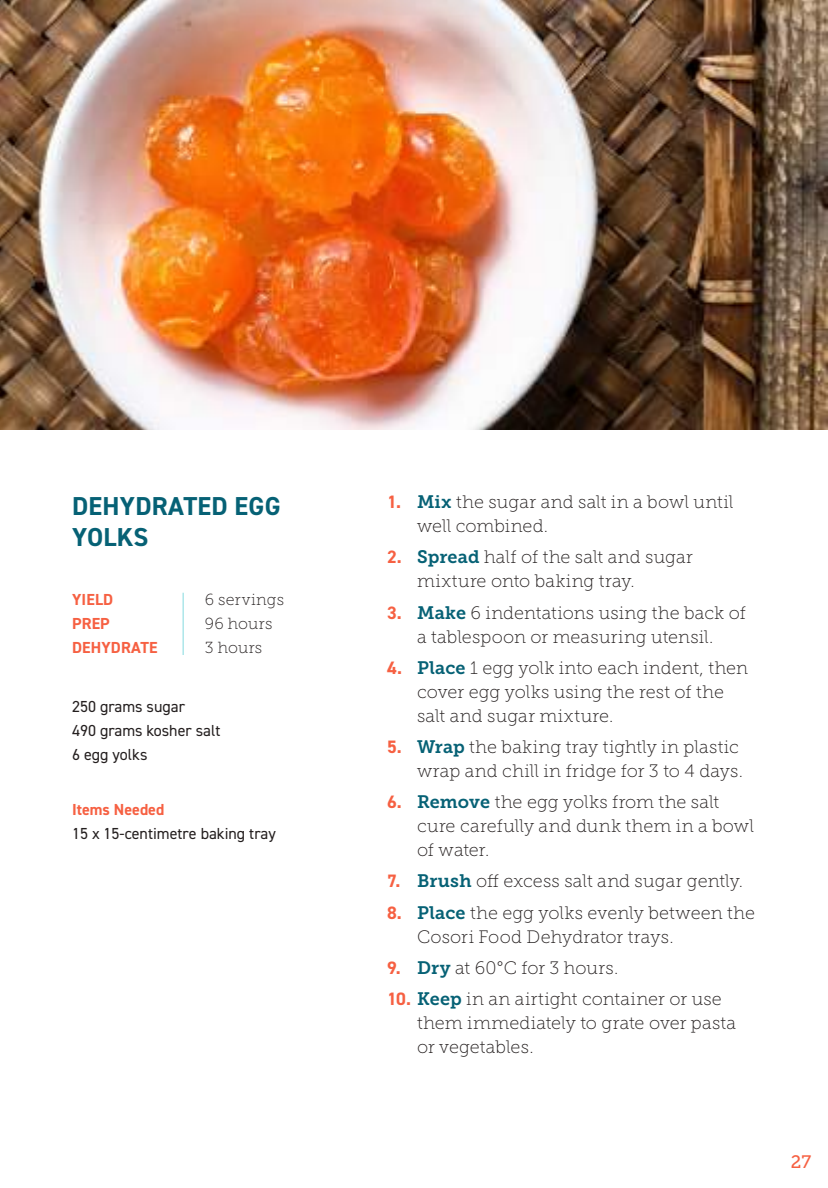
<style>
.page{position:relative;width:828px;height:1188px;background:#fff}
.page>*{position:absolute;margin:0;border:0;box-sizing:border-box;transform-origin:0 0}
.t1{font:700 26px/31.2px "DIN2014";letter-spacing:.01em;color:#066175}
.t2{font:18px/24px "Museo Slab 100";letter-spacing:.005em;color:#241f1f}
.t3{font:18px "Museo Slab 500";color:#f66042}
.t4{font:16px/24px "DIN2014";color:#241f1f}
.t5{font:700 16px/24px "DIN2014";letter-spacing:.01em;color:#f66042}
.t6{font:16px/24px "Museo Slab 100";letter-spacing:.015em;color:#241f1f}
.s1{font-family:"DIN2014";font-weight:700;color:#f66042}
.s2{font-family:"Museo Slab 700";color:#066175}
</style>
<div class="page">
<img style="left:0;top:0;width:828px;height:430px">
<hr style="left:183px;top:593px;width:1px;height:62px;background:#84dadf">
<h1 class="t1" style="left:72px;top:490px;width:210px">DEHYDRATED EGG<br>YOLKS</h1>
<p class="t5" style="left:72px;top:587px;width:87px">YIELD<br>PREP<br>DEHYDRATE</p>
<p class="t6" style="left:205px;top:587px;width:81px">6 servings<br>96 hours<br>3 hours</p>
<p class="t4" style="left:72px;top:694px;width:150px">250 grams sugar<br>490 grams kosher salt<br>6 egg yolks</p>
<p class="t5" style="left:72px;top:798px;width:94px">Items Needed</p>
<p class="t4" style="left:72px;top:822px;width:205px">15 x 15-centimetre baking tray</p>
<p class="t2" style="left:417px;top:490px;width:318px;text-indent:-30px"><span class="s1">1.</span> <span class="s2">Mix</span> the sugar and salt in a bowl until well combined.</p>
<p class="t2" style="left:417px;top:545px;width:278px;text-indent:-30px"><span class="s1">2.</span> <span class="s2">Spread</span> half of the salt and sugar mixture onto baking tray.</p>
<p class="t2" style="left:387px;top:601px;width:360px;text-align:center"><span class="s1">3.</span> <span class="s2">Make</span> 6 indentations using the back of a tablespoon or measuring utensil.</p>
<p class="t2" style="left:417px;top:656px;width:333px;text-indent:-30px"><span class="s1">4.</span> <span class="s2">Place</span> 1 egg yolk into each indent, then cover egg yolks using the rest of the salt and sugar mixture.</p>
<p class="t2" style="left:387px;top:735px;width:358px;text-align:right"><span class="s1">5.</span> <span class="s2">Wrap</span> the baking tray tightly in plastic wrap and chill in fridge for 3 to 4 days.</p>
<p class="t2" style="left:417px;top:790px;width:338px;text-indent:-30px"><span class="s1">6.</span> <span class="s2">Remove</span> the egg yolks from the salt cure carefully and dunk them in a bowl of water.</p>
<p class="t2" style="left:387px;top:869px;width:358px"><span class="s1">7.</span> <span class="s2">Brush</span> off excess salt and sugar gently.</p>
<p class="t2" style="left:417px;top:901px;width:340px;text-indent:-30px"><span class="s1">8.</span> <span class="s2">Place</span> the egg yolks evenly between the<br>Cosori Food Dehydrator trays.</p>
<p class="t2" style="left:387px;top:956px;width:233px"><span class="s1">9.</span> <span class="s2">Dry</span> at 60°C for 3 hours.</p>
<p class="t2" style="left:417px;top:987px;width:321px;text-indent:-30px"><span class="s1">10.</span> <span class="s2">Keep</span> in an airtight container or use them immediately to grate over pasta or vegetables.</p>
<p class="t3" style="left:791px;top:1152px;width:22px">27</p>
</div>
